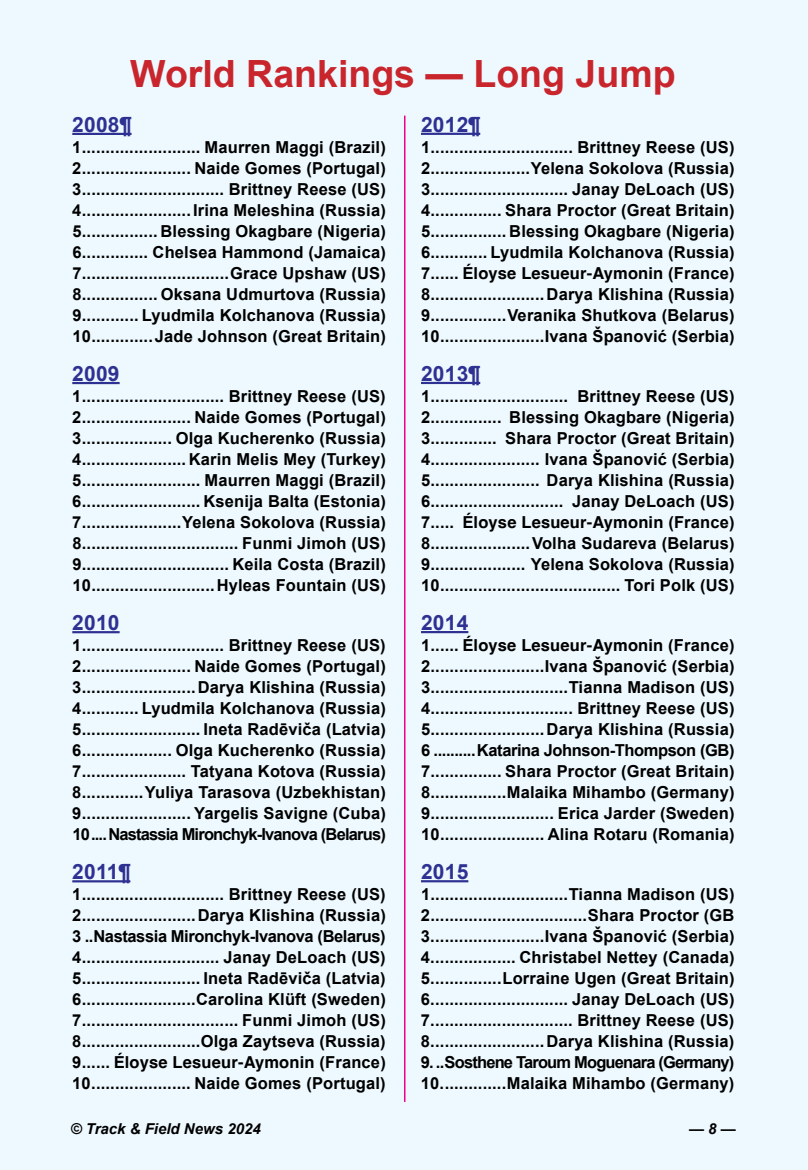
<style>
.page{position:relative;width:808px;height:1170px;background:#fff}
.page>*{position:absolute;margin:0;border:0;box-sizing:border-box;transform-origin:0 0}
.t1{font:700 37.5px "Arial";color:#c9252c}
.t2{font:700 21px "Arial";letter-spacing:.01em;color:#2e3192}
.t3{font:700 16.5px/21px "Arial";letter-spacing:.01em;color:#000;text-align:justify}
.t4{font:700 16.5px "Helvetica";letter-spacing:.01em;color:#000}
.t5{font:700 16.5px/21px "Arial";letter-spacing:-.05em;color:#000}
.t6{font:italic 700 15px "Arial";color:#000}
.s1{font-family:"Arial"}
</style>
<div class="page">
<div style="left:0;top:0;width:808px;height:1169px;background:#edf9fe"></div>
<hr style="left:404px;top:116px;width:1px;height:985px;background:#ec008c">
<hr style="left:72px;top:133px;width:60px;height:2px;background:#2e3192">
<hr style="left:72px;top:382px;width:48px;height:2px;background:#2e3192">
<hr style="left:72px;top:631px;width:48px;height:2px;background:#2e3192">
<hr style="left:72px;top:880px;width:58px;height:2px;background:#2e3192">
<hr style="left:421px;top:133px;width:59px;height:2px;background:#2e3192">
<hr style="left:421px;top:382px;width:59px;height:2px;background:#2e3192">
<hr style="left:421px;top:631px;width:47px;height:2px;background:#2e3192">
<hr style="left:421px;top:880px;width:47px;height:2px;background:#2e3192">
<h1 class="t1" style="left:130px;top:49px;width:547px">World Rankings — Long Jump</h1>
<p class="t2" style="left:72px;top:110px;width:61px">2008¶</p>
<p class="t3" style="left:72px;top:137px;width:315px">1......................... Maurren Maggi (Brazil)<br>2....................... Naide Gomes (Portugal)<br>3.............................. Brittney Reese (US)<br>4.......................Irina Meleshina (Russia)<br>5................ Blessing Okagbare (Nigeria)<br>6.............. Chelsea Hammond (Jamaica)<br>7...............................Grace Upshaw (US)<br>8................ Oksana Udmurtova (Russia)<br>9............ Lyudmila Kolchanova (Russia)<br>10.............Jade Johnson (Great Britain)</p>
<p class="t2" style="left:72px;top:359px;width:49px">2009</p>
<p class="t3" style="left:72px;top:386px;width:315px">1.............................. Brittney Reese (US)<br>2....................... Naide Gomes (Portugal)<br>3................... Olga Kucherenko (Russia)<br>4...................... Karin Melis Mey (Turkey)<br>5......................... Maurren Maggi (Brazil)<br>6......................... Ksenija Balta (Estonia)<br>7.....................Yelena Sokolova (Russia)<br>8................................. Funmi Jimoh (US)<br>9............................... Keila Costa (Brazil)<br>10..........................Hyleas Fountain (US)</p>
<p class="t2" style="left:72px;top:608px;width:49px">2010</p>
<p class="t3" style="left:72px;top:635px;width:315px">1.............................. Brittney Reese (US)<br>2....................... Naide Gomes (Portugal)<br>3........................Darya Klishina (Russia)<br>4............ Lyudmila Kolchanova (Russia)<br>5......................... Ineta Radēviča (Latvia)<br>6................... Olga Kucherenko (Russia)<br>7...................... Tatyana Kotova (Russia)<br>8.............Yuliya Tarasova (Uzbekhistan)<br>9....................... Yargelis Savigne (Cuba)<br>10....Nastassia Mironchyk-Ivanova (Belarus)</p>
<p class="t2" style="left:72px;top:857px;width:60px">2011¶</p>
<p class="t3" style="left:72px;top:884px;width:315px">1.............................. Brittney Reese (US)<br>2........................Darya Klishina (Russia)<br>3 ..Nastassia Mironchyk-Ivanova (Belarus)<br>4............................. Janay DeLoach (US)<br>5......................... Ineta Radēviča (Latvia)<br>6........................Carolina Klüft (Sweden)<br>7................................. Funmi Jimoh (US)<br>8.........................Olga Zaytseva (Russia)</p>
<p class="t4" style="left:72px;top:1052px;width:315px"><span class="s1">9......</span> Éloyse Lesueur-Aymonin <span class="s1">(France)</span></p>
<p class="t3" style="left:72px;top:1073px;width:315px">10..................... Naide Gomes (Portugal)</p>
<p class="t2" style="left:421px;top:110px;width:61px">2012¶</p>
<p class="t3" style="left:421px;top:137px;width:315px">1.............................. Brittney Reese (US)<br>2.....................Yelena Sokolova (Russia)<br>3............................. Janay DeLoach (US)<br>4............... Shara Proctor (Great Britain)<br>5................ Blessing Okagbare (Nigeria)<br>6............ Lyudmila Kolchanova (Russia)</p>
<p class="t4" style="left:421px;top:263px;width:315px"><span class="s1">7......</span> Éloyse Lesueur-Aymonin <span class="s1">(France)</span></p>
<p class="t3" style="left:421px;top:284px;width:315px">8........................Darya Klishina (Russia)<br>9................Veranika Shutkova (Belarus)<br>10......................Ivana Španović (Serbia)</p>
<p class="t2" style="left:421px;top:359px;width:61px">2013¶</p>
<p class="t3" style="left:421px;top:386px;width:315px">1............................. Brittney Reese (US)<br>2............... Blessing Okagbare (Nigeria)<br>3.............. Shara Proctor (Great Britain)<br>4....................... Ivana Španović (Serbia)<br>5....................... Darya Klishina (Russia)<br>6............................ Janay DeLoach (US)</p>
<p class="t4" style="left:421px;top:512px;width:315px"><span class="s1">7.....</span> Éloyse Lesueur-Aymonin <span class="s1">(France)</span></p>
<p class="t3" style="left:421px;top:533px;width:315px">8.....................Volha Sudareva (Belarus)<br>9.................... Yelena Sokolova (Russia)<br>10...................................... Tori Polk (US)</p>
<p class="t2" style="left:421px;top:608px;width:49px">2014</p>
<p class="t4" style="left:421px;top:635px;width:315px"><span class="s1">1......</span> Éloyse Lesueur-Aymonin <span class="s1">(France)</span></p>
<p class="t3" style="left:421px;top:656px;width:315px">2........................Ivana Španović (Serbia)<br>3.............................Tianna Madison (US)<br>4.............................. Brittney Reese (US)<br>5........................Darya Klishina (Russia)<br>6 ..........Katarina Johnson-Thompson (GB)<br>7............... Shara Proctor (Great Britain)<br>8................Malaika Mihambo (Germany)<br>9.......................... Erica Jarder (Sweden)<br>10...................... Alina Rotaru (Romania)</p>
<p class="t2" style="left:421px;top:857px;width:49px">2015</p>
<p class="t3" style="left:421px;top:884px;width:315px">1.............................Tianna Madison (US)<br>2.................................Shara Proctor (GB 3........................Ivana Španović (Serbia)<br>4.................. Christabel Nettey (Canada)<br>5...............Lorraine Ugen (Great Britain)<br>6............................. Janay DeLoach (US)<br>7.............................. Brittney Reese (US)<br>8........................Darya Klishina (Russia)</p>
<p class="t5" style="left:421px;top:1052px;width:315px">9. ..Sosthene Taroum Moguenara (Germany)<br>10..............Malaika Mihambo (Germany)</p>
<p class="t6" style="left:71px;top:1119px;width:192px">© Track &amp; Field News 2024</p>
<p class="t6" style="left:689px;top:1119px;width:48px">— 8 —</p>
</div>
